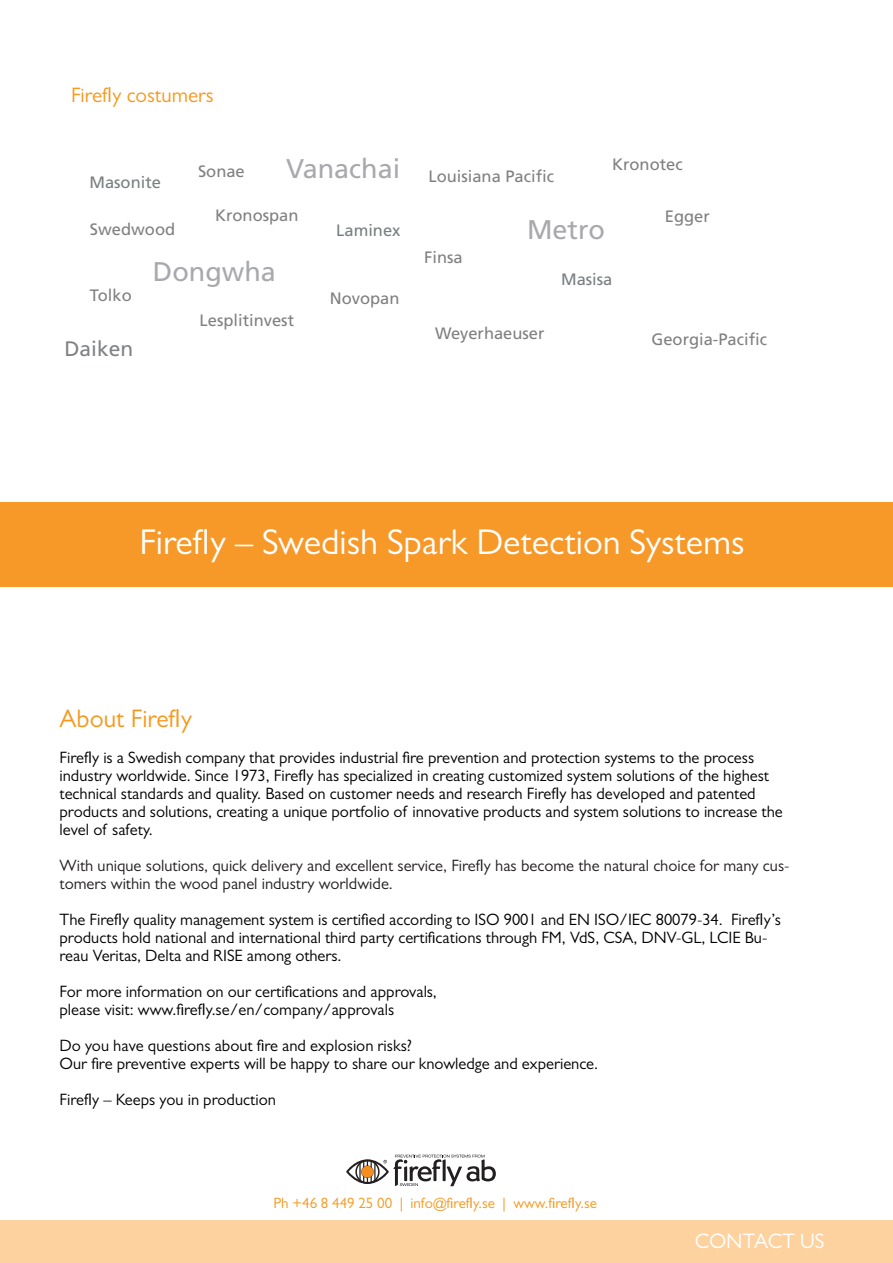
<style>
.page{position:relative;width:893px;height:1263px;background:#fff}
.page>*{position:absolute;margin:0;border:0;box-sizing:border-box;transform-origin:0 0}
.t1{font:36px "Gill Sans MT Pro";color:#fff}
.t2{font:27px "Frutiger";color:#a8a9ad}
.t3{font:25.5px "Gill Sans MT Pro";color:#f7981d}
.t4{font:21px "Gill Sans MT Pro";color:#f7981d}
.t5{font:21px "Gill Sans MT Pro";color:#fff}
.t6{font:21px "Frutiger";color:#808285}
.t7{font:16.5px/18px "Gill Sans MT Pro";color:#000001}
.t8{font:16.5px/18px "Gill Sans MT Pro";color:#231f20}
.t9{font:16.5px "Frutiger";color:#808080}
.t10{font:16.5px "Frutiger";color:#7a7e81}
.t11{font:15px "Gill Sans MT Pro";color:#f7981d}
</style>
<div class="page">
<div style="left:0;top:502px;width:893px;height:85px;background:#f79929"></div>
<svg style="left:346px;top:1155px;width:150px;height:31px"></svg>
<div style="left:0;top:1220px;width:893px;height:43px;background:#fdd29f"></div>
<p class="t4" style="left:71px;top:82px;width:144px">Firefly costumers</p>
<p class="t10" style="left:89px;top:173px;width:73px">Masonite</p>
<p class="t9" style="left:90px;top:219px;width:87px">Swedwood</p>
<h2 class="t2" style="left:286px;top:152px;width:116px">Vanachai</h2>
<p class="t9" style="left:612px;top:155px;width:72px">Kronotec</p>
<p class="t9" style="left:198px;top:162px;width:48px">Sonae</p>
<p class="t9" style="left:215px;top:205px;width:85px">Kronospan</p>
<p class="t9" style="left:665px;top:207px;width:46px">Egger</p>
<p class="t9" style="left:428px;top:166px;width:127px">Louisiana Pacific</p>
<h2 class="t2" style="left:527px;top:214px;width:80px">Metro</h2>
<p class="t10" style="left:336px;top:221px;width:66px">Laminex</p>
<p class="t9" style="left:90px;top:285px;width:43px">Tolko</p>
<p class="t6" style="left:64px;top:337px;width:70px">Daiken</p>
<h2 class="t2" style="left:153px;top:256px;width:124px">Dongwha</h2>
<p class="t9" style="left:200px;top:311px;width:96px">Lesplitinvest</p>
<p class="t9" style="left:330px;top:289px;width:71px">Novopan</p>
<p class="t9" style="left:424px;top:248px;width:40px">Finsa</p>
<p class="t10" style="left:561px;top:269px;width:53px">Masisa</p>
<p class="t9" style="left:435px;top:323px;width:111px">Weyerhaeuser</p>
<p class="t9" style="left:651px;top:330px;width:117px">Georgia-Pacific</p>
<h1 class="t1" style="left:139px;top:521px;width:607px">Firefly – Swedish Spark Detection Systems</h1>
<h3 class="t3" style="left:60px;top:704px;width:134px">About Firefly</h3>
<p class="t7" style="left:60px;top:748px;width:725px">Firefly is a Swedish company that provides industrial fire prevention and protection systems to the process industry worldwide. Since 1973, Firefly has specialized in creating customized system solutions of the highest technical standards and quality. Based on customer needs and research Firefly has developed and patented products and solutions, creating a unique portfolio of innovative products and system solutions to increase the level of safety.</p>
<p class="t8" style="left:60px;top:856px;width:731px">With unique solutions, quick delivery and excellent service, Firefly has become the natural choice for many cus&shy;tomers within the wood panel industry worldwide.</p>
<p class="t7" style="left:60px;top:910px;width:723px">The Firefly quality management system is certified according to ISO 9001 and EN ISO/IEC 80079-34. Firefly’s products hold national and international third party certifications through FM, VdS, CSA, DNV-GL, LCIE Bu&shy;reau Veritas, Delta and RISE among others.</p>
<p class="t7" style="left:60px;top:982px;width:379px">For more information on our certifications and approvals, please visit: www.firefly.se/en/company/approvals</p>
<p class="t7" style="left:60px;top:1036px;width:540px">Do you have questions about fire and explosion risks?<br>Our fire preventive experts will be happy to share our knowledge and experience.</p>
<p class="t7" style="left:60px;top:1090px;width:218px">Firefly – Keeps you in production</p>
<p class="t11" style="left:273px;top:1194px;width:325px">Ph +46 8 449 25 00 | info@firefly.se | www.firefly.se</p>
<p class="t5" style="left:695px;top:1229px;width:131px">CONTACT US</p>
</div>
